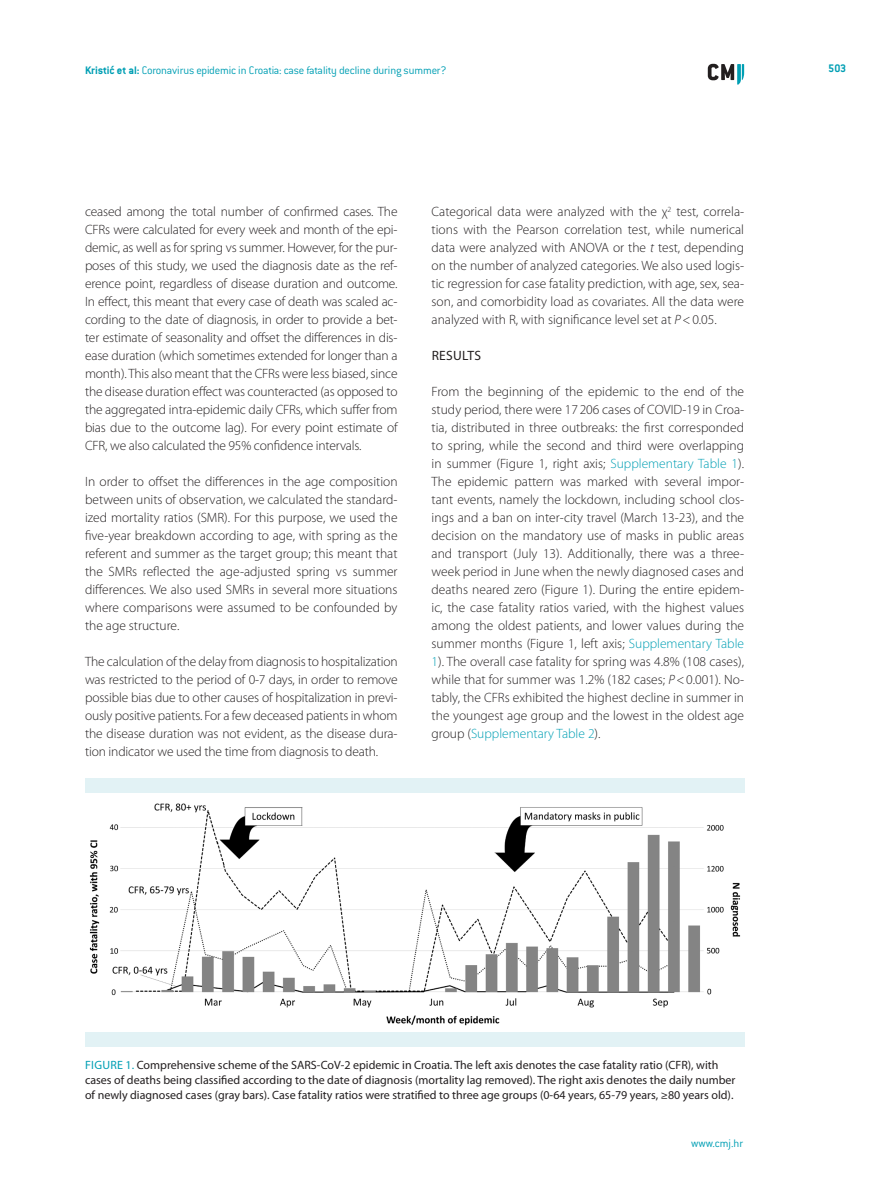
<style>
.page{position:relative;width:893px;height:1191px;background:#fff}
.page>*{position:absolute;margin:0;border:0;box-sizing:border-box;transform-origin:0 0}
.CMJ_-__body{font:300 13.5px/18px "Myriad Pro";color:#231f20;text-align:justify}
.CMJ_-_N2{font:13.5px "Myriad Pro";letter-spacing:.02em;color:#231f20}
.CMJ_-_table_title_he{font:12px/15px "Myriad Pro";color:#231f20}
.H_desni_-_running{font:300 12px "ITC Conduit LTCE";letter-spacing:-.015em;color:#009fb4}
.www_cmj_hr_na_master{font:300 12px "ITC Conduit LTCE";color:#009fb4}
.paginacija_desno{font:700 12px "ITC Conduit LTCE";color:#009fb4}
.s1{font-weight:700}
.s2{font-style:italic}
.s3{color:#009fb4}
</style>
<div class="page">
<svg style="left:708px;top:64px;width:36px;height:21px"></svg>
<img style="left:89px;top:803px;width:652px;height:223px">
<div style="left:85px;top:1032px;width:659px;height:15px;background:#e2f2f5"></div>
<div style="left:85px;top:778px;width:659px;height:15px;background:#e2f2f5"></div>
<p class="H_desni_-_running" style="left:85px;top:63px;width:363px"><span class="s1">Kristić et al:</span> Coronavirus epidemic in Croatia: case fatality decline during summer?</p>
<p class="paginacija_desno" style="left:828px;top:61px;width:20px">503</p>
<p class="CMJ_-__body" style="left:85px;top:202px;width:314px">ceased among the total number of confirmed cases. The CFRs were calculated for every week and month of the epi&shy;demic, as well as for spring vs summer. However, for the pur&shy;poses of this study, we used the diagnosis date as the ref&shy;erence point, regardless of disease duration and outcome.<br>In effect, this meant that every case of death was scaled ac&shy;cording to the date of diagnosis, in order to provide a bet&shy;ter estimate of seasonality and offset the differences in dis&shy;ease duration (which sometimes extended for longer than a month). This also meant that the CFRs were less biased, since the disease duration effect was counteracted (as opposed to the aggregated intra-epidemic daily CFRs, which suffer from bias due to the outcome lag). For every point estimate of CFR, we also calculated the 95% confidence intervals.</p>
<p class="CMJ_-__body" style="left:85px;top:472px;width:314px">In order to offset the differences in the age composition between units of observation, we calculated the standard&shy;ized mortality ratios (SMR). For this purpose, we used the five-year breakdown according to age, with spring as the referent and summer as the target group; this meant that the SMRs reflected the age-adjusted spring vs summer differences. We also used SMRs in several more situations where comparisons were assumed to be confounded by the age structure.</p>
<p class="CMJ_-__body" style="left:85px;top:652px;width:314px">The calculation of the delay from diagnosis to hospitalization was restricted to the period of 0-7 days, in order to remove possible bias due to other causes of hospitalization in previ&shy;ously positive patients. For a few deceased patients in whom the disease duration was not evident, as the disease dura&shy;tion indicator we used the time from diagnosis to death.</p>
<p class="CMJ_-__body" style="left:432px;top:202px;width:314px">Categorical data were analyzed with the χ<sup>2</sup> test, correla&shy;tions with the Pearson correlation test, while numerical data were analyzed with ANOVA or the <span class="s2">t</span> test, depending on the number of analyzed categories. We also used logis&shy;tic regression for case fatality prediction, with age, sex, sea&shy;son, and comorbidity load as covariates. All the data were analyzed with R, with significance level set at <span class="s2">P</span>&lt;0.05.</p>
<p class="CMJ_-_N2" style="left:432px;top:347px;width:51px">Results</p>
<p class="CMJ_-__body" style="left:432px;top:382px;width:314px">From the beginning of the epidemic to the end of the study period, there were 17 206 cases of COVID-19 in Croa&shy;tia, distributed in three outbreaks: the first corresponded to spring, while the second and third were overlapping in summer (Figure 1, right axis; <span class="s3">Supplementary Table 1</span>).<br>The epidemic pattern was marked with several impor&shy;tant events, namely the lockdown, including school clos&shy;ings and a ban on inter-city travel (March 13-23), and the decision on the mandatory use of masks in public areas and transport (July 13). Additionally, there was a three&shy;week period in June when the newly diagnosed cases and deaths neared zero (Figure 1). During the entire epidem&shy;ic, the case fatality ratios varied, with the highest values among the oldest patients, and lower values during the summer months (Figure 1, left axis; <span class="s3">Supplementary Table 1</span>). The overall case fatality for spring was 4.8% (108 cases), while that for summer was 1.2% (182 cases; <span class="s2">P</span>&lt;0.001). No&shy;tably, the CFRs exhibited the highest decline in summer in the youngest age group and the lowest in the oldest age group (<span class="s3">Supplementary Table 2</span>).</p>
<p class="CMJ_-_table_title_he" style="left:85px;top:1057px;width:652px;text-indent:232px">-CoV-2 epidemic in Croatia. The left axis denotes the case fatality ratio (CFR), with cases of deaths being classified according to the date of diagnosis (mortality lag removed). The right axis denotes the daily number of newly diagnosed cases (gray bars). Case fatality ratios were stratified to three age groups (0-64 years, 65-79 years, ≥80 years old).</p>
<p class="CMJ_-_table_title_he" style="left:85px;top:1057px;width:214px"><span class="s3">Figure 1.</span> Comprehensive scheme of the SARS</p>
<p class="www_cmj_hr_na_master" style="left:691px;top:1136px;width:54px">www.cmj.hr</p>
</div>
